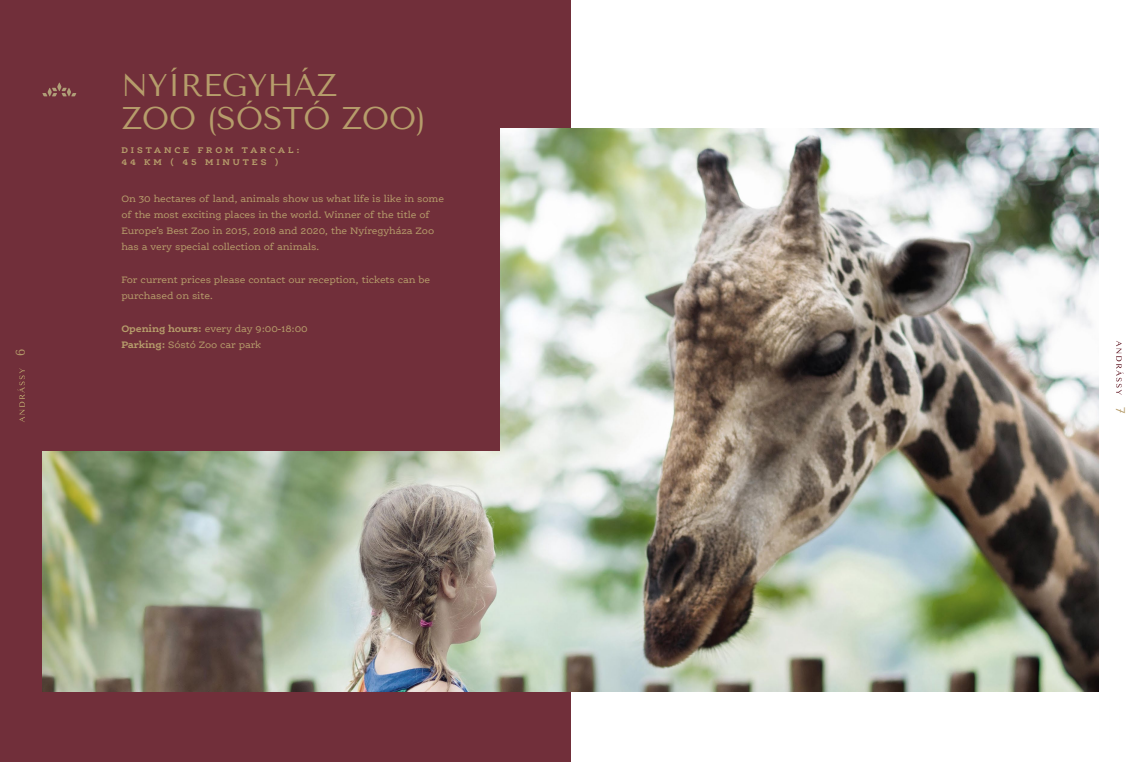
<style>
.page{position:relative;width:1141px;height:762px;background:#fff}
.page>*{position:absolute;margin:0;border:0;box-sizing:border-box;transform-origin:0 0}
.t1{font:31.25px/32.5px "Tenor Sans";color:#b69d6b}
.t2{font:12.5px "Tenor Sans";color:#b69d6b}
.t3{font:10px/16.2px "Ernestine Pro";letter-spacing:-.01em;color:#b69d6b}
.t4{font:700 8.75px/12.5px "Ernestine Pro";letter-spacing:.33em;color:#b69d6b}
.s1{font-weight:700}
</style>
<div class="page">
<div style="left:0;top:0;width:570px;height:762px;background:#712f3a"></div>
<img style="left:43px;top:128px;width:1055px;height:563px">
<div style="left:42px;top:102px;width:458px;height:349px;background:#712f3a"></div>
<svg style="left:42px;top:82px;width:34px;height:14px"></svg>
<svg style="left:18px;top:368px;width:7px;height:54px"></svg>
<svg style="left:1116px;top:341px;width:7px;height:54px"></svg>
<p class="t2" style="left:13px;top:356px;width:9px;rotate:-90deg">6</p>
<h1 class="t1" style="left:121px;top:69px;width:306px">NYÍREGYHÁZ<br>ZOO (SÓSTÓ ZOO)</h1>
<p class="t4" style="left:121px;top:143px;width:180px">DISTANCE FROM TARCAL:<br>44 KM ( 45 MINUTES )</p>
<p class="t3" style="left:121px;top:190px;width:324px">On 30 hectares of land, animals show us what life is like in some of the most exciting places in the world. Winner of the title of Europe’s Best Zoo in 2015, 2018 and 2020, the Nyíregyháza Zoo has a very special collection of animals.</p>
<p class="t3" style="left:121px;top:271px;width:310px">For current prices please contact our reception, tickets can be purchased on site.</p>
<p class="t3" style="left:121px;top:320px;width:188px"><span class="s1">Opening hours:</span> every day 9:00-18:00<br><span class="s1">Parking:</span> Sóstó Zoo car park</p>
<p class="t2" style="left:1128px;top:407px;width:8px;rotate:90deg">7</p>
</div>
